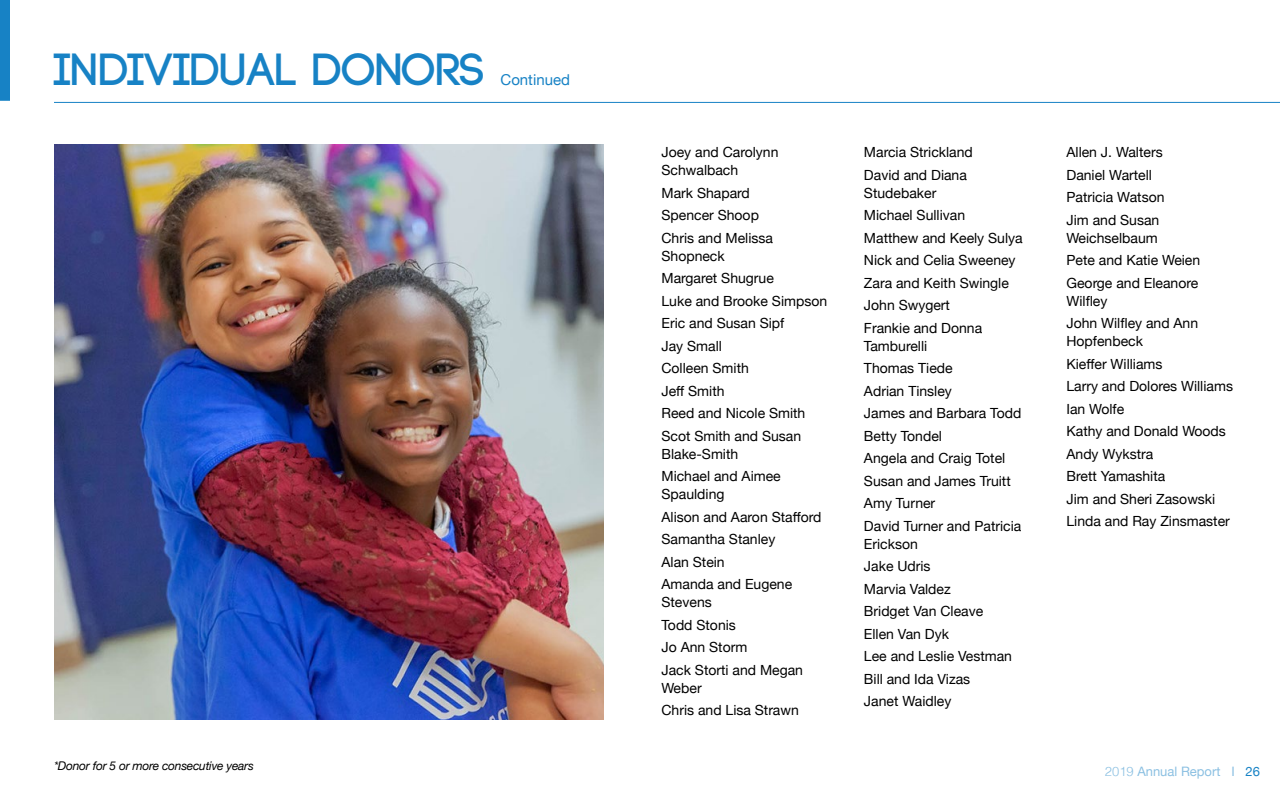
<style>
.page{position:relative;width:1280px;height:800px;background:#fff}
.page>*{position:absolute;margin:0;border:0;box-sizing:border-box;transform-origin:0 0}
.t1{font:700 45px "Code";color:#1782c5}
.t2{font:15px "Helvetica Neue";color:#1782c5}
.t3{font:14px/22.5px "Helvetica Neue";color:#000}
.t4{font:13px "Helvetica Neue";color:#8bc0e2}
.t5{font:italic 12px "Helvetica Neue";letter-spacing:-.02em;color:#000}
.s1{font-family:"Helvetica";font-weight:300}
.s2{color:#1782c5}
</style>
<div class="page">
<hr style="left:54px;top:102px;width:1226px;height:1px;background:#1782c5">
<img style="left:54px;top:144px;width:550px;height:576px">
<div style="left:0;top:0;width:10px;height:101px;background:#1782c5"></div>
<h1 class="t1" style="left:54px;top:47px;width:432px">INDIVIDUAL DONORS</h1>
<p class="t2" style="left:501px;top:69px;width:71px">Continued</p>
<p class="t5" style="left:54px;top:758px;width:201px">*Donor for 5 or more consecutive years</p>
<p class="t3" style="left:662px;top:144px;width:118px;line-height:18px">Joey and Carolynn<br>Schwalbach</p>
<p class="t3" style="left:662px;top:182px;width:113px">Mark Shapard<br>Spencer Shoop<br>Chris and Melissa</p>
<p class="t3" style="left:662px;top:245px;width:167px">Shopneck<br>Margaret Shugrue<br>Luke and Brooke Simpson<br>Eric and Susan Sipf<br>Jay Small<br>Colleen Smith<br>Jeff Smith<br>Reed and Nicole Smith<br>Scot Smith and Susan</p>
<p class="t3" style="left:662px;top:443px;width:121px">Blake-Smith<br>Michael and Aimee</p>
<p class="t3" style="left:662px;top:484px;width:162px">Spaulding<br>Alison and Aaron Stafford<br>Samantha Stanley<br>Alan Stein<br>Amanda and Eugene</p>
<p class="t3" style="left:662px;top:592px;width:143px">Stevens<br>Todd Stonis<br>Jo Ann Storm<br>Jack Storti and Megan</p>
<p class="t3" style="left:662px;top:677px;width:139px">Weber<br>Chris and Lisa Strawn</p>
<p class="t3" style="left:864px;top:142px;width:110px">Marcia Strickland<br>David and Diana</p>
<p class="t3" style="left:864px;top:182px;width:160px">Studebaker<br>Michael Sullivan<br>Matthew and Keely Sulya<br>Nick and Celia Sweeney<br>Zara and Keith Swingle<br>John Swygert<br>Frankie and Donna</p>
<p class="t3" style="left:864px;top:335px;width:159px">Tamburelli<br>Thomas Tiede<br>Adrian Tinsley<br>James and Barbara Todd<br>Betty Tondel<br>Angela and Craig Totel<br>Susan and James Truitt<br>Amy Turner<br>David Turner and Patricia</p>
<p class="t3" style="left:864px;top:533px;width:150px">Erickson<br>Jake Udris<br>Marvia Valdez<br>Bridget Van Cleave<br>Ellen Van Dyk<br>Lee and Leslie Vestman<br>Bill and Ida Vizas<br>Janet Waidley</p>
<p class="t3" style="left:1066px;top:142px;width:99px">Allen J. Walters<br>Daniel Wartell<br>Patricia Watson<br>Jim and Susan</p>
<p class="t3" style="left:1066px;top:227px;width:135px">Weichselbaum<br>Pete and Katie Weien<br>George and Eleanore</p>
<p class="t3" style="left:1066px;top:290px;width:133px">Wilfley<br>John Wilfley and Ann</p>
<p class="t3" style="left:1066px;top:331px;width:168px">Hopfenbeck<br>Kieffer Williams<br>Larry and Dolores Williams<br>Ian Wolfe<br>Kathy and Donald Woods<br>Andy Wykstra<br>Brett Yamashita<br>Jim and Sheri Zasowski<br>Linda and Ray Zinsmaster</p>
<p class="t4" style="left:1105px;top:762px;width:157px"><span class="s1">2019</span> Annual Report I <span class="s2">26</span></p>
</div>
